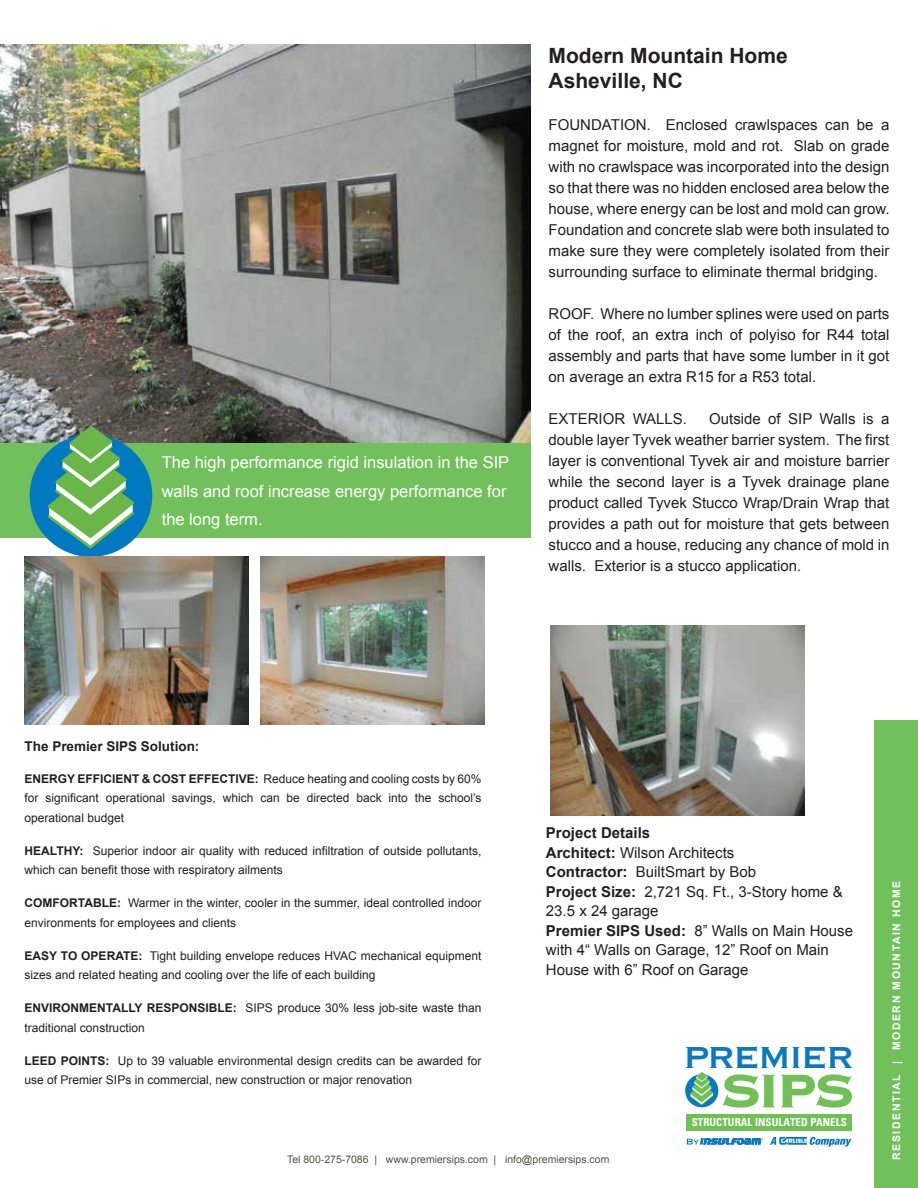
<style>
.page{position:relative;width:918px;height:1188px;background:#fff}
.page>*{position:absolute;margin:0;border:0;box-sizing:border-box;transform-origin:0 0}
.t1{font:700 61.95px "Copperplate";color:#71c055}
.t2{font:39.45px "Copperplate";letter-spacing:-.04em;color:#0a79bf}
.t3{font:700 21px/25.2px "Arial";color:#231f20}
.t4{font:16.5px/28.5px "Arial";color:#fff}
.t5{font:15px/21px "Arial";color:#231f20;text-align:justify}
.t6{font:700 13.5px "Arial";color:#231f20}
.t7{font:12px/19.5px "Arial";color:#231f20}
.t8{font:700 condensed 10.95px "Univers LT Std";letter-spacing:.005em;color:#fff}
.t9{font:10.5px "Arial";color:#555147}
.t10{font:700 10.5px "Arial";letter-spacing:.15em;color:#fff}
.s1{font-weight:700}
</style>
<div class="page">
<img style="left:0;top:44px;width:531px;height:399px">
<div style="left:875px;top:720px;width:43px;height:468px;background:#72c05c"></div>
<div style="left:0;top:443px;width:531px;height:95px;background:#72c05c"></div>
<div style="left:685px;top:1074px;width:33px;height:33px;background:#0a79bf;border-radius:50%"></div>
<svg style="left:690px;top:1072px;width:23px;height:33px"></svg>
<svg style="left:770px;top:1137px;width:81px;height:10px"></svg>
<svg style="left:686px;top:1138px;width:77px;height:7px"></svg>
<div style="left:686px;top:1114px;width:166px;height:17px;background:#71c055"></div>
<div style="left:30px;top:434px;width:122px;height:123px;background:#0079c1;border-radius:50%"></div>
<svg style="left:48px;top:425px;width:86px;height:124px"></svg>
<img style="left:550px;top:625px;width:255px;height:191px">
<img style="left:25px;top:556px;width:224px;height:168px">
<img style="left:260px;top:556px;width:224px;height:169px">
<p class="t4" style="left:162px;top:448px;width:349px">The high performance rigid insulation in the SIP walls and roof increase energy performance for the long term.</p>
<h3 class="t3" style="left:549px;top:43px;width:241px">Modern Mountain Home<br>Asheville, NC</h3>
<p class="t5" style="left:549px;top:114px;width:342px">FOUNDATION. Enclosed crawlspaces can be a magnet for moisture, mold and rot. Slab on grade with no crawlspace was incorporated into the design so that there was no hidden enclosed area below the house, where energy can be lost and mold can grow.<br>Foundation and concrete slab were both insulated to make sure they were completely isolated from their surrounding surface to eliminate thermal bridging.</p>
<p class="t5" style="left:549px;top:303px;width:342px">ROOF. Where no lumber splines were used on parts of the roof, an extra inch of polyiso for R44 total assembly and parts that have some lumber in it got on average an extra R15 for a R53 total.</p>
<p class="t5" style="left:549px;top:408px;width:140px">EXTERIOR WALLS.</p>
<p class="t5" style="left:549px;top:408px;width:342px;text-indent:161px">Outside of SIP Walls is a double layer Tyvek weather barrier system. The first layer is conventional Tyvek air and moisture barrier while the second layer is a Tyvek drainage plane product called Tyvek Stucco Wrap/Drain Wrap that provides a path out for moisture that gets between stucco and a house, reducing any chance of mold in walls. Exterior is a stucco application.</p>
<p class="t6" style="left:25px;top:737px;width:176px">The Premier SIPS Solution:</p>
<p class="t7" style="left:25px;top:769px;width:458px;text-align:justify"><span class="s1">ENERGY EFFICIENT &amp; COST EFFECTIVE:</span> Reduce heating and cooling costs by 60% for significant operational savings, which can be directed back into the school’s operational budget</p>
<p class="t7" style="left:25px;top:841px;width:458px"><span class="s1">HEALTHY:</span> Superior indoor air quality with reduced infiltration of outside pollutants, which can benefit those with respiratory ailments</p>
<p class="t7" style="left:25px;top:893px;width:458px"><span class="s1">COMFORTABLE:</span> Warmer in the winter, cooler in the summer, ideal controlled indoor environments for employees and clients</p>
<p class="t7" style="left:25px;top:946px;width:458px"><span class="s1">EASY TO OPERATE:</span> Tight building envelope reduces HVAC mechanical equipment sizes and related heating and cooling over the life of each building</p>
<p class="t7" style="left:25px;top:998px;width:458px"><span class="s1">ENVIRONMENTALLY RESPONSIBLE:</span> SIPS produce 30% less job-site waste than traditional construction</p>
<p class="t7" style="left:25px;top:1051px;width:458px"><span class="s1">LEED POINTS:</span> Up to 39 valuable environmental design credits can be awarded for use of Premier SIPs in commercial, new construction or major renovation</p>
<p class="t5" style="left:546px;top:824px;width:309px;line-height:19.5px;text-align:left"><span class="s1">Project Details<br>Architect:</span> Wilson Architects<br><span class="s1">Contractor:</span> BuiltSmart by Bob<br><span class="s1">Project Size:</span> 2,721 Sq. Ft., 3-Story home &amp;<br>23.5 x 24 garage<br><span class="s1">Premier SIPS Used:</span> 8” Walls on Main House with 4“ Walls on Garage, 12” Roof on Main<br>House with 6” Roof on Garage</p>
<h2 class="t2" style="left:683px;top:1032px;width:173px">PREMIER</h2>
<h1 class="t1" style="left:720px;top:1051px;width:136px">SIPS</h1>
<p class="t8" style="left:692px;top:1115px;width:157px">STRUCTURAL INSULATED PANELS</p>
<p class="t9" style="left:287px;top:1152px;width:324px">Tel 800-275-7086 | www.premiersips.com | info@premiersips.com</p>
<p class="t10" style="left:889px;top:1160px;width:281px;rotate:-90deg">RESIDENTIAL | MODERN MOUNTAIN HOME</p>
</div>
